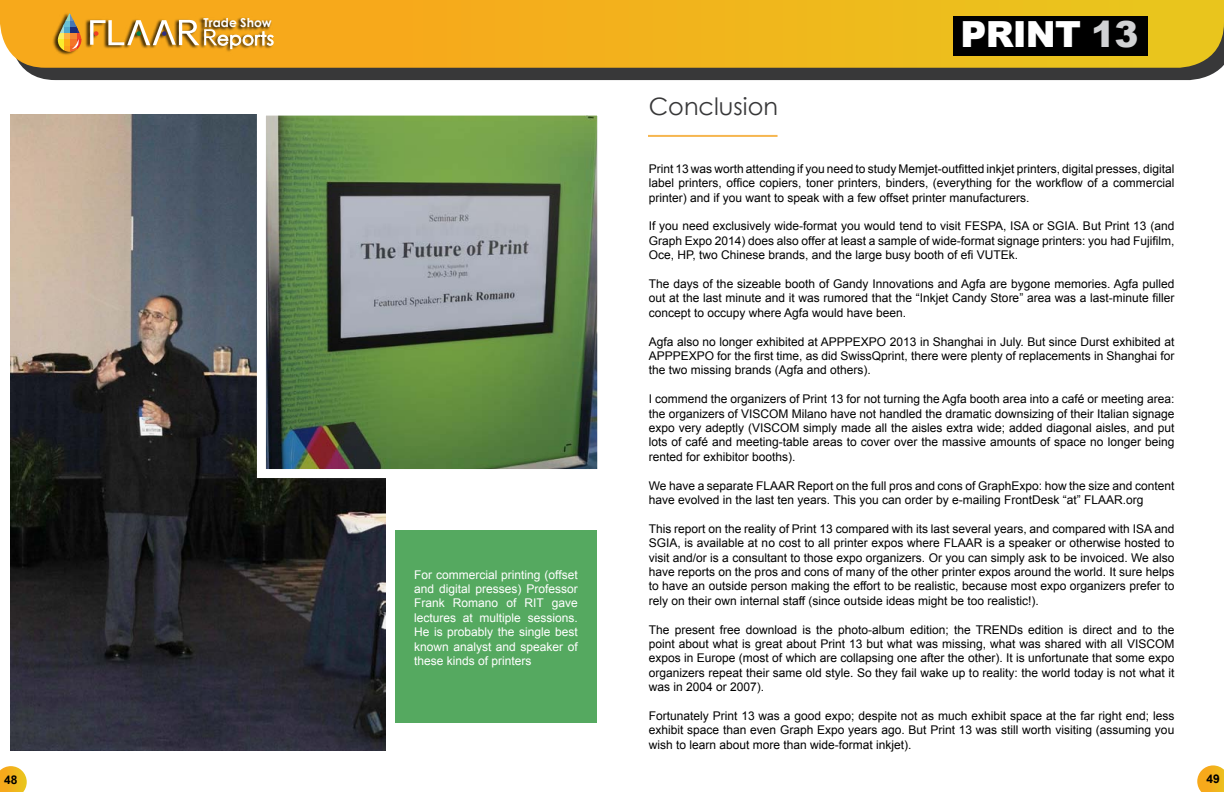
<style>
.page{position:relative;width:1224px;height:792px;background:#fff}
.page>*{position:absolute;margin:0;border:0;box-sizing:border-box;transform-origin:0 0}
.t1{font:900 36px "Arial";letter-spacing:-.025em;color:#fff}
.t2{font:24px "Century Gothic";color:#383839}
.t3{font:700 12.3px "Century Gothic";color:#fff}
.t4{font:12px/14.4px "Arial";color:#000;text-align:justify}
.t5{font:12px/14.4px "Arial";color:#fff;text-align:justify}
.t6{font:700 12px "Arial";color:#000}
.s1{color:#d1d2d4}
</style>
<div class="page">
<div style="left:23px;top:68px;width:1198px;height:12px;background:#383839"></div>
<svg style="left:0;top:0;width:1224px;height:68px;background:#eeb11d"></svg>
<div style="left:954px;top:16px;width:194px;height:39px;background:#000"></div>
<div style="left:53px;top:12px;width:220px;height:43px;background:#000;opacity:.75"></div>
<div style="left:63px;top:27px;width:8px;height:6px;background:#51a8cb"></div>
<div style="left:63px;top:20px;width:8px;height:7px;background:#6ac1d6"></div>
<div style="left:63px;top:46px;width:8px;height:6px;background:#faa21b"></div>
<div style="left:63px;top:33px;width:8px;height:7px;background:#fcb242"></div>
<div style="left:63px;top:40px;width:8px;height:6px;background:#fcaf17"></div>
<svg style="left:63px;top:14px;width:8px;height:6px"></svg>
<svg style="left:56px;top:27px;width:8px;height:6px"></svg>
<svg style="left:56px;top:20px;width:8px;height:7px"></svg>
<svg style="left:56px;top:46px;width:8px;height:6px"></svg>
<svg style="left:56px;top:33px;width:8px;height:7px"></svg>
<svg style="left:56px;top:40px;width:8px;height:6px"></svg>
<div style="left:71px;top:27px;width:7px;height:6px;background:#1b2c7a"></div>
<div style="left:71px;top:20px;width:7px;height:7px;background:#4675b5"></div>
<div style="left:71px;top:33px;width:7px;height:7px;background:#f68935"></div>
<div style="left:71px;top:40px;width:7px;height:6px;background:#f47429"></div>
<div style="left:71px;top:14px;width:7px;height:6px;background:#f7a91b"></div>
<svg style="left:63px;top:13px;width:15px;height:1px"></svg>
<svg style="left:72px;top:20px;width:11px;height:32px"></svg>
<svg style="left:90px;top:20px;width:184px;height:29px"></svg>
<div style="left:395px;top:530px;width:202px;height:192px;background:#55a960"></div>
<img style="left:10px;top:115px;width:375px;height:635px">
<img style="left:267px;top:117px;width:329px;height:351px">
<div style="left:257px;top:107px;width:349px;height:371px;border:9px solid #fff"></div>
<hr style="left:648px;top:135px;width:130px;height:2px;background:#f6b650">
<svg style="left:0;top:766px;width:27px;height:26px"></svg>
<svg style="left:1197px;top:765px;width:27px;height:27px"></svg>
<p class="t3" style="left:204px;top:15px;width:70px">Trade Show</p>
<h1 class="t1" style="left:961px;top:8px;width:179px">PRINT <span class="s1">13</span></h1>
<p class="t5" style="left:414px;top:567px;width:165px">For commercial printing (offset and digital presses) Professor Frank Romano of RIT gave lectures at multiple sessions.<br>He is probably the single best known analyst and speaker of these kinds of printers</p>
<h2 class="t2" style="left:649px;top:92px;width:131px">Conclusion</h2>
<p class="t4" style="left:649px;top:161px;width:527px">Print 13 was worth attending if you need to study Memjet-outfitted inkjet printers, digital presses, digital label printers, office copiers, toner printers, binders, (everything for the workflow of a commercial printer) and if you want to speak with a few offset printer manufacturers.</p>
<p class="t4" style="left:649px;top:219px;width:527px">If you need exclusively wide-format you would tend to visit FESPA, ISA or SGIA. But Print 13 (and Graph Expo 2014) does also offer at least a sample of wide-format signage printers: you had Fujifilm, Oce, HP, two Chinese brands, and the large busy booth of efi VUTEk.</p>
<p class="t4" style="left:649px;top:277px;width:527px">The days of the sizeable booth of Gandy Innovations and Agfa are bygone memories. Agfa pulled out at the last minute and it was rumored that the “Inkjet Candy Store” area was a last-minute filler concept to occupy where Agfa would have been.</p>
<p class="t4" style="left:649px;top:334px;width:527px">Agfa also no longer exhibited at APPPEXPO 2013 in Shanghai in July. But since Durst exhibited at APPPEXPO for the first time, as did SwissQprint, there were plenty of replacements in Shanghai for the two missing brands (Agfa and others).</p>
<p class="t4" style="left:649px;top:392px;width:527px">I commend the organizers of Print 13 for not turning the Agfa booth area into a café or meeting area: the organizers of VISCOM Milano have not handled the dramatic downsizing of their Italian signage expo very adeptly (VISCOM simply made all the aisles extra wide; added diagonal aisles, and put lots of café and meeting-table areas to cover over the massive amounts of space no longer being rented for exhibitor booths).</p>
<p class="t4" style="left:649px;top:478px;width:527px">We have a separate FLAAR Report on the full pros and cons of GraphExpo: how the size and content have evolved in the last ten years. This you can order by e-mailing FrontDesk “at” FLAAR.org</p>
<p class="t4" style="left:649px;top:521px;width:527px">This report on the reality of Print 13 compared with its last several years, and compared with ISA and SGIA, is available at no cost to all printer expos where FLAAR is a speaker or otherwise hosted to visit and/or is a consultant to those expo organizers. Or you can simply ask to be invoiced. We also have reports on the pros and cons of many of the other printer expos around the world. It sure helps to have an outside person making the effort to be realistic, because most expo organizers prefer to rely on their own internal staff (since outside ideas might be too realistic!).</p>
<p class="t4" style="left:649px;top:622px;width:527px">The present free download is the photo-album edition; the TRENDs edition is direct and to the point about what is great about Print 13 but what was missing, what was shared with all VISCOM expos in Europe (most of which are collapsing one after the other). It is unfortunate that some expo organizers repeat their same old style. So they fail wake up to reality: the world today is not what it was in 2004 or 2007).</p>
<p class="t4" style="left:649px;top:709px;width:527px">Fortunately Print 13 was a good expo; despite not as much exhibit space at the far right end; less exhibit space than even Graph Expo years ago. But Print 13 was still worth visiting (assuming you wish to learn about more than wide-format inkjet).</p>
<p class="t6" style="left:4px;top:772px;width:15px">48</p>
<p class="t6" style="left:1206px;top:771px;width:15px">49</p>
</div>
